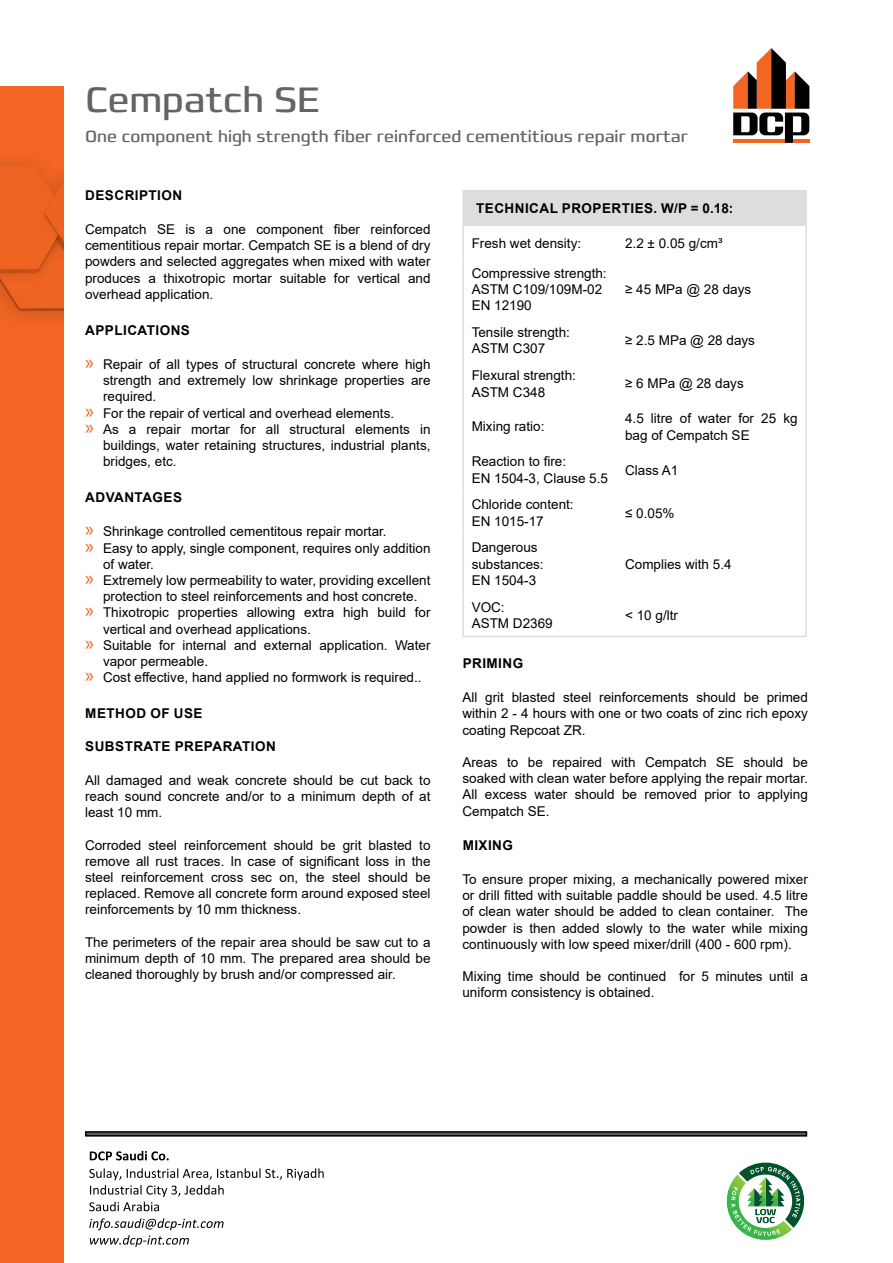
<style>
.page{position:relative;width:893px;height:1263px;background:#fff}
.page>*{position:absolute;margin:0;border:0;box-sizing:border-box;transform-origin:0 0}
.t1{font:36px "Francker CYR";color:#636466}
.t2{font:16.5px "Francker CYR";color:#636466}
.t3{font:13.5px/16.2px "Arial";color:#000}
.t4{font:700 13.5px "Arial";letter-spacing:.035em;color:#000}
.s1{font-family:"Myriad Pro";font-size:21px;color:#f26522}
</style>
<div class="page">
<div style="left:85px;top:1131px;width:722px;height:5px;border:2px solid #000"></div>
<svg style="left:90px;top:1151px;width:79px;height:9px"></svg>
<svg style="left:89px;top:1168px;width:235px;height:43px"></svg>
<svg style="left:89px;top:1218px;width:135px;height:29px"></svg>
<div style="left:463px;top:191px;width:343px;height:35px;background:#dcddde"></div>
<hr style="left:462px;top:190px;width:155px;height:1px;background:#dcddde">
<hr style="left:462px;top:191px;width:2px;height:35px;background:#dcddde">
<hr style="left:617px;top:190px;width:190px;height:1px;background:#dcddde">
<hr style="left:805px;top:191px;width:2px;height:35px;background:#dcddde">
<hr style="left:462px;top:226px;width:2px;height:34px;background:#dcddde">
<hr style="left:805px;top:226px;width:2px;height:34px;background:#dcddde">
<hr style="left:462px;top:260px;width:2px;height:59px;background:#dcddde">
<hr style="left:805px;top:260px;width:2px;height:59px;background:#dcddde">
<hr style="left:462px;top:319px;width:2px;height:43px;background:#dcddde">
<hr style="left:805px;top:319px;width:2px;height:43px;background:#dcddde">
<hr style="left:462px;top:362px;width:2px;height:43px;background:#dcddde">
<hr style="left:805px;top:362px;width:2px;height:43px;background:#dcddde">
<hr style="left:462px;top:405px;width:2px;height:43px;background:#dcddde">
<hr style="left:805px;top:405px;width:2px;height:43px;background:#dcddde">
<hr style="left:462px;top:448px;width:2px;height:43px;background:#dcddde">
<hr style="left:805px;top:448px;width:2px;height:43px;background:#dcddde">
<hr style="left:462px;top:491px;width:2px;height:43px;background:#dcddde">
<hr style="left:805px;top:491px;width:2px;height:43px;background:#dcddde">
<hr style="left:462px;top:534px;width:2px;height:59px;background:#dcddde">
<hr style="left:805px;top:534px;width:2px;height:59px;background:#dcddde">
<hr style="left:462px;top:593px;width:2px;height:43px;background:#dcddde">
<hr style="left:805px;top:593px;width:2px;height:43px;background:#dcddde">
<hr style="left:462px;top:636px;width:155px;height:1px;background:#dcddde">
<hr style="left:617px;top:636px;width:190px;height:1px;background:#dcddde">
<svg style="left:726px;top:1162px;width:79px;height:78px"></svg>
<svg style="left:733px;top:48px;width:76px;height:95px"></svg>
<div style="left:0;top:86px;width:64px;height:1177px;background:#f26522"></div>
<img style="left:0;top:161px;width:64px;height:158px">
<h1 class="t1" style="left:85px;top:77px;width:237px">Cempatch SE</h1>
<p class="t2" style="left:85px;top:126px;width:604px">One component high strength fiber reinforced cementitious repair mortar</p>
<p class="t4" style="left:85px;top:185px;width:98px">DESCRIPTION</p>
<p class="t3" style="left:85px;top:221px;width:347px;text-align:justify">Cempatch SE is a one component fiber reinforced cementitious repair mortar. Cempatch SE is a blend of dry powders and selected aggregates when mixed with water produces a thixotropic mortar suitable for vertical and overhead application.</p>
<p class="t4" style="left:85px;top:320px;width:106px">APPLICATIONS</p>
<p class="t3" style="left:85px;top:356px;width:347px"><span class="s1">»</span> Repair of all types of structural concrete where high</p>
<p class="t3" style="left:103px;top:372px;width:329px">strength and extremely low shrinkage properties are</p>
<p class="t3" style="left:103px;top:388px;width:55px">required.</p>
<p class="t3" style="left:85px;top:405px;width:311px"><span class="s1">»</span> For the repair of vertical and overhead elements.</p>
<p class="t3" style="left:85px;top:421px;width:347px"><span class="s1">»</span> As a repair mortar for all structural elements in</p>
<p class="t3" style="left:103px;top:437px;width:329px">buildings, water retaining structures, industrial plants,</p>
<p class="t3" style="left:103px;top:453px;width:75px">bridges, etc.</p>
<p class="t4" style="left:85px;top:488px;width:98px">ADVANTAGES</p>
<p class="t3" style="left:85px;top:523px;width:303px"><span class="s1">»</span> Shrinkage controlled cementitous repair mortar.</p>
<p class="t3" style="left:85px;top:540px;width:347px"><span class="s1">»</span> Easy to apply, single component, requires only addition</p>
<p class="t3" style="left:103px;top:556px;width:53px">of water.</p>
<p class="t3" style="left:85px;top:572px;width:347px"><span class="s1">»</span> Extremely low permeability to water, providing excellent</p>
<p class="t3" style="left:103px;top:588px;width:316px">protection to steel reinforcements and host concrete.</p>
<p class="t3" style="left:85px;top:604px;width:347px"><span class="s1">»</span> Thixotropic properties allowing extra high build for</p>
<p class="t3" style="left:103px;top:621px;width:209px">vertical and overhead applications.</p>
<p class="t3" style="left:85px;top:637px;width:347px"><span class="s1">»</span> Suitable for internal and external application. Water</p>
<p class="t3" style="left:103px;top:653px;width:107px">vapor permeable.</p>
<p class="t3" style="left:85px;top:669px;width:338px"><span class="s1">»</span> Cost effective, hand applied no formwork is required..</p>
<p class="t4" style="left:85px;top:704px;width:119px">METHOD OF USE</p>
<p class="t4" style="left:85px;top:736px;width:192px">SUBSTRATE PREPARATION</p>
<p class="t3" style="left:85px;top:772px;width:347px;text-align:justify">All damaged and weak concrete should be cut back to reach sound concrete and/or to a minimum depth of at least 10 mm.</p>
<p class="t3" style="left:85px;top:837px;width:347px;text-align:justify">Corroded steel reinforcement should be grit blasted to remove all rust traces. In case of significant loss in the steel reinforcement cross sec on, the steel should be replaced. Remove all concrete form around exposed steel reinforcements by 10 mm thickness.</p>
<p class="t3" style="left:85px;top:934px;width:347px;text-align:justify">The perimeters of the repair area should be saw cut to a minimum depth of 10 mm. The prepared area should be cleaned thoroughly by brush and/or compressed air.</p>
<p class="t4" style="left:476px;top:199px;width:259px">TECHNICAL PROPERTIES. W/P = 0.18:</p>
<p class="t3" style="left:472px;top:235px;width:111px">Fresh wet density:</p>
<p class="t3" style="left:625px;top:235px;width:99px">2.2 ± 0.05 g/cm³</p>
<p class="t3" style="left:472px;top:265px;width:137px">Compressive strength:<br>ASTM C109/109M-02<br>EN 12190</p>
<p class="t3" style="left:625px;top:281px;width:128px">≥ 45 MPa @ 28 days</p>
<p class="t3" style="left:472px;top:324px;width:100px">Tensile strength:<br>ASTM C307</p>
<p class="t3" style="left:625px;top:332px;width:131px">≥ 2.5 MPa @ 28 days</p>
<p class="t3" style="left:472px;top:367px;width:106px">Flexural strength:<br>ASTM C348</p>
<p class="t3" style="left:625px;top:375px;width:120px">≥ 6 MPa @ 28 days</p>
<p class="t3" style="left:472px;top:418px;width:74px">Mixing ratio:</p>
<p class="t3" style="left:625px;top:410px;width:174px">4.5 litre of water for 25 kg bag of Cempatch SE</p>
<p class="t3" style="left:472px;top:453px;width:138px">Reaction to fire:<br>EN 1504-3, Clause 5.5</p>
<p class="t3" style="left:625px;top:462px;width:55px">Class A1</p>
<p class="t3" style="left:472px;top:496px;width:104px">Chloride content:<br>EN 1015-17</p>
<p class="t3" style="left:625px;top:505px;width:51px">≤ 0.05%</p>
<p class="t3" style="left:472px;top:539px;width:74px">Dangerous substances:<br>EN 1504-3</p>
<p class="t3" style="left:625px;top:556px;width:108px">Complies with 5.4</p>
<p class="t3" style="left:472px;top:599px;width:83px">VOC:<br>ASTM D2369</p>
<p class="t3" style="left:625px;top:607px;width:54px">&lt; 10 g/ltr</p>
<p class="t4" style="left:463px;top:654px;width:62px">PRIMING</p>
<p class="t3" style="left:462px;top:689px;width:347px;text-align:justify">All grit blasted steel reinforcements should be primed within 2 - 4 hours with one or two coats of zinc rich epoxy coating Repcoat ZR.</p>
<p class="t3" style="left:462px;top:754px;width:347px;text-align:justify">Areas to be repaired with Cempatch SE should be soaked with clean water before applying the repair mortar.<br>All excess water should be removed prior to applying Cempatch SE.</p>
<p class="t4" style="left:463px;top:835px;width:52px">MIXING</p>
<p class="t3" style="left:462px;top:871px;width:347px;text-align:justify">To ensure proper mixing, a mechanically powered mixer or drill fitted with suitable paddle should be used. 4.5 litre of clean water should be added to clean container. The powder is then added slowly to the water while mixing continuously with low speed mixer/drill (400 - 600 rpm).</p>
<p class="t3" style="left:462px;top:968px;width:347px">Mixing time should be continued for 5 minutes until a uniform consistency is obtained.</p>
</div>
